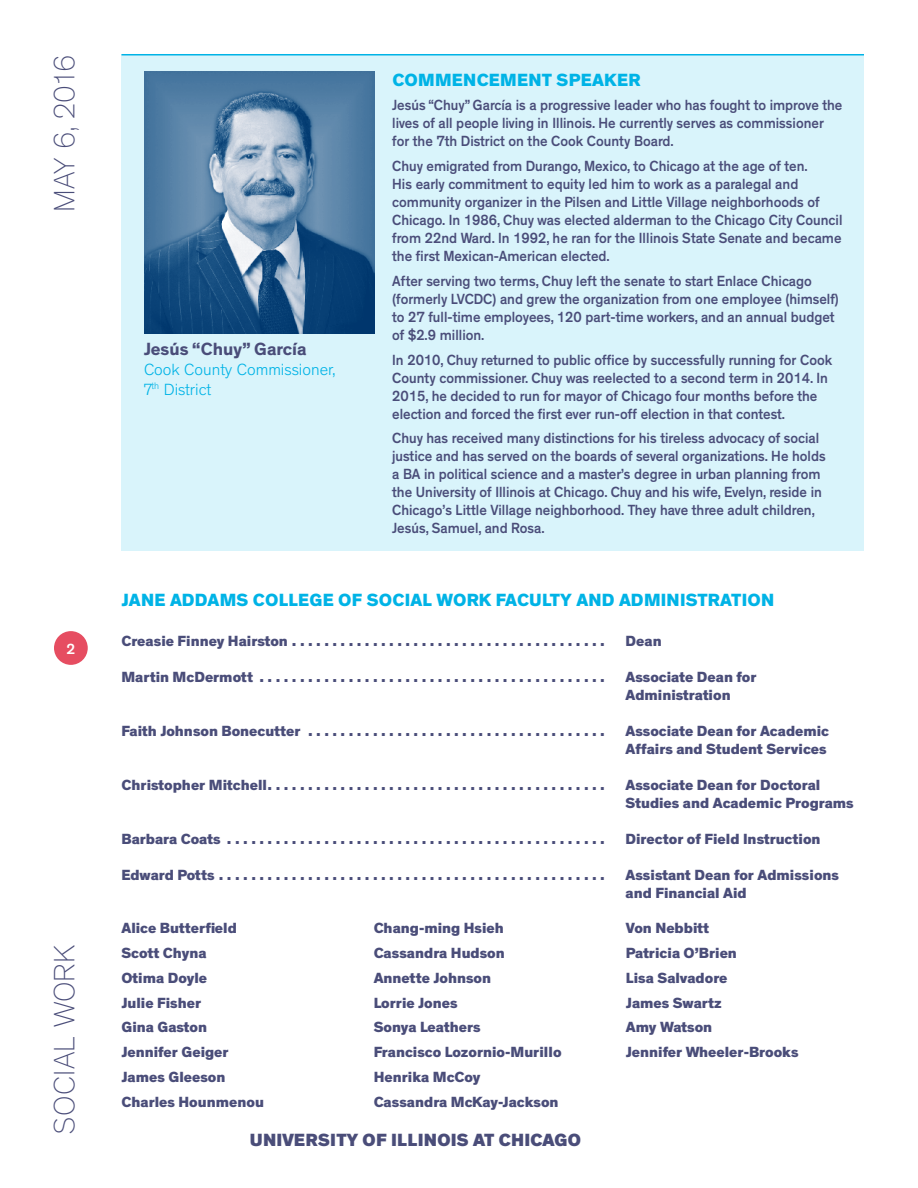
<style>
.page{position:relative;width:918px;height:1188px;background:#fff}
.page>*{position:absolute;margin:0;border:0;box-sizing:border-box;transform-origin:0 0}
.t1{font:100 30px "Theinhardt";letter-spacing:.005em;color:#4a4d79}
.t2{font:800 18px "Theinhardt";letter-spacing:.015em;color:#00b3e6}
.t3{font:900 18px "Theinhardt";letter-spacing:.015em;color:#4a4d79}
.t4{font:700 18px "Theinhardt";color:#4a4d79}
.t5{font:300 16.5px/19.8px "Theinhardt";color:#00b3e6}
.t6{font:500 15px/18px "Theinhardt";color:#4a4d79;scale:.94 1}
.t7{font:800 15px/24.8px "Theinhardt";color:#4a4d79}
.t8{font:500 15px "Theinhardt";color:#fff}
</style>
<div class="page">
<div style="left:54px;top:631px;width:34px;height:34px;background:#e64d61;border-radius:50%"></div>
<div style="left:122px;top:55px;width:742px;height:496px;background:#d9f4fb"></div>
<img style="left:144px;top:72px;width:230px;height:262px">
<hr style="left:122px;top:54px;width:742px;height:1px;background:#00b3e6">
<h1 class="t1" style="left:47px;top:212px;width:159px;rotate:-90deg">MAY 6, 2016</h1>
<p class="t8" style="left:66px;top:640px;width:10px">2</p>
<h1 class="t1" style="left:47px;top:1134px;width:190px;rotate:-90deg">SOCIAL WORK</h1>
<p class="t4" style="left:144px;top:338px;width:164px">Jesús “Chuy” García</p>
<p class="t5" style="left:144px;top:360px;width:193px">Cook County Commissioner,<br>7<sup>th</sup> District</p>
<p class="t2" style="left:392px;top:68px;width:250px">COMMENCEMENT SPEAKER</p>
<p class="t6" style="left:392px;top:97px;width:480px">Jesús “Chuy” García is a progressive leader who has fought to improve the lives of all people living in Illinois. He currently serves as commissioner for the 7th District on the Cook County Board.</p>
<p class="t6" style="left:392px;top:157px;width:480px">Chuy emigrated from Durango, Mexico, to Chicago at the age of ten.<br>His early commitment to equity led him to work as a paralegal and community organizer in the Pilsen and Little Village neighborhoods of Chicago. In 1986, Chuy was elected alderman to the Chicago City Council from 22nd Ward. In 1992, he ran for the Illinois State Senate and became the first Mexican-American elected.</p>
<p class="t6" style="left:392px;top:272px;width:477px">After serving two terms, Chuy left the senate to start Enlace Chicago (formerly LVCDC) and grew the organization from one employee (himself) to 27 full-time employees, 120 part-time workers, and an annual budget of $2.9 million.</p>
<p class="t6" style="left:392px;top:351px;width:470px">In 2010, Chuy returned to public office by successfully running for Cook County commissioner. Chuy was reelected to a second term in 2014. In 2015, he decided to run for mayor of Chicago four months before the election and forced the first ever run-off election in that contest.</p>
<p class="t6" style="left:392px;top:430px;width:463px">Chuy has received many distinctions for his tireless advocacy of social justice and has served on the boards of several organizations. He holds a BA in political science and a master’s degree in urban planning from the University of Illinois at Chicago. Chuy and his wife, Evelyn, reside in Chicago’s Little Village neighborhood. They have three adult children, Jesús, Samuel, and Rosa.</p>
<p class="t2" style="left:122px;top:589px;width:654px">JANE ADDAMS COLLEGE OF SOCIAL WORK FACULTY AND ADMINISTRATION</p>
<p class="t7" style="left:122px;top:629px;width:477px">Creasie Finney Hairston . . . . . . . . . . . . . . . . . . . . . . . . . . . . . . . . . . . . . .</p>
<p class="t7" style="left:626px;top:629px;width:38px">Dean</p>
<p class="t7" style="left:121px;top:665px;width:477px">Martin McDermott . . . . . . . . . . . . . . . . . . . . . . . . . . . . . . . . . . . . . . . . . .</p>
<p class="t7" style="left:626px;top:668px;width:133px;line-height:18px">Associate Dean for<br>Administration</p>
<p class="t7" style="left:122px;top:719px;width:477px">Faith Johnson Bonecutter . . . . . . . . . . . . . . . . . . . . . . . . . . . . . . . . . . . .</p>
<p class="t7" style="left:626px;top:722px;width:205px;line-height:18px">Associate Dean for Academic<br>Affairs and Student Services</p>
<p class="t7" style="left:122px;top:773px;width:477px">Christopher Mitchell . . . . . . . . . . . . . . . . . . . . . . . . . . . . . . . . . . . . . . . . .</p>
<p class="t7" style="left:626px;top:776px;width:230px;line-height:18px">Associate Dean for Doctoral<br>Studies and Academic Programs</p>
<p class="t7" style="left:122px;top:827px;width:477px">Barbara Coats . . . . . . . . . . . . . . . . . . . . . . . . . . . . . . . . . . . . . . . . . . . . . .</p>
<p class="t7" style="left:626px;top:827px;width:197px">Director of Field Instruction</p>
<p class="t7" style="left:122px;top:863px;width:477px">Edward Potts . . . . . . . . . . . . . . . . . . . . . . . . . . . . . . . . . . . . . . . . . . . . . . .</p>
<p class="t7" style="left:626px;top:866px;width:215px;line-height:18px">Assistant Dean for Admissions and Financial Aid</p>
<p class="t7" style="left:122px;top:916px;width:144px">Alice Butterfield<br>Scott Chyna<br>Otima Doyle<br>Julie Fisher<br>Gina Gaston<br>Jennifer Geiger<br>James Gleeson<br>Charles Hounmenou</p>
<p class="t7" style="left:374px;top:916px;width:189px">Chang-ming Hsieh<br>Cassandra Hudson<br>Annette Johnson<br>Lorrie Jones<br>Sonya Leathers<br>Francisco Lozornio-Murillo<br>Henrika McCoy<br>Cassandra McKay-Jackson</p>
<p class="t7" style="left:626px;top:916px;width:174px">Von Nebbitt<br>Patricia O’Brien<br>Lisa Salvadore<br>James Swartz<br>Amy Watson<br>Jennifer Wheeler-Brooks</p>
<p class="t3" style="left:250px;top:1129px;width:333px">UNIVERSITY OF ILLINOIS AT CHICAGO</p>
</div>
